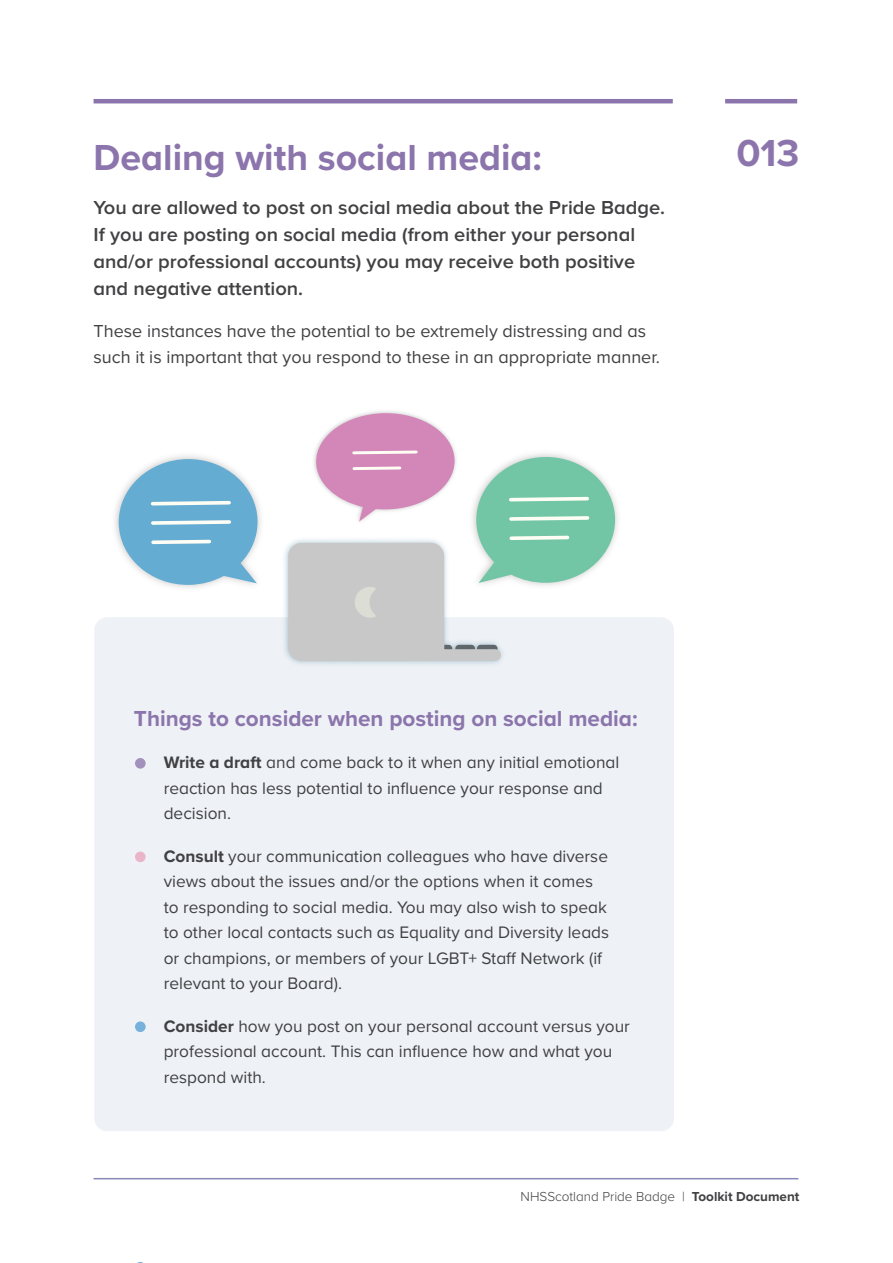
<style>
.page{position:relative;width:893px;height:1263px;background:#fff}
.page>*{position:absolute;margin:0;border:0;box-sizing:border-box;transform-origin:0 0}
.t1{font:700 39px "Proxima Nova";color:#8b75ac}
.SUBHEAD{font:700 37.5px "Proxima Nova";color:#8b75ac}
.SUB_SUBHEAD{font:700 22.5px "Proxima Nova";color:#8b75ac}
.INTRO{font:600 19.5px/27px "Proxima Nova";color:#414042}
.NEW_BODY{font:18px/25.5px "Proxima Nova";color:#414042}
.NEW_BODY-2{font:17.25px/25.5px "Proxima Nova";color:#414042}
.t2{font:300 13.5px "Proxima Nova";color:#414042}
.s1{font-weight:700}
</style>
<div class="page">
<hr style="left:94px;top:1178px;width:704px;height:1px;background:#8889ba">
<hr style="left:94px;top:99px;width:579px;height:4px;background:#8b75ac">
<hr style="left:725px;top:99px;width:72px;height:4px;background:#8b75ac">
<div style="left:94px;top:617px;width:580px;height:514px;background:#eef2f6;border-radius:13px"></div>
<img style="left:284px;top:539px;width:219px;height:125px">
<div style="left:477px;top:645px;width:21px;height:11px;background:#60676b;border-radius:4px"></div>
<div style="left:455px;top:645px;width:20px;height:11px;background:#60676b;border-radius:4px"></div>
<div style="left:433px;top:645px;width:19px;height:11px;background:#60676b;border-radius:4px"></div>
<div style="left:288px;top:543px;width:156px;height:118px;background:#c8c8c8;border-radius:13px"></div>
<div style="left:422px;top:649px;width:79px;height:12px;background:#c8c8c8;border-radius:6px"></div>
<svg style="left:355px;top:587px;width:21px;height:31px"></svg>
<img style="left:314px;top:411px;width:142px;height:62px">
<img style="left:464px;top:453px;width:154px;height:142px">
<svg style="left:118px;top:459px;width:140px;height:126px"></svg>
<svg style="left:476px;top:456px;width:139px;height:127px"></svg>
<svg style="left:316px;top:413px;width:139px;height:109px"></svg>
<div style="left:135px;top:758px;width:11px;height:11px;background:#a291bd;border-radius:50%"></div>
<div style="left:135px;top:851px;width:11px;height:11px;background:#eab4c9;border-radius:50%"></div>
<div style="left:135px;top:1021px;width:11px;height:11px;background:#76b0db;border-radius:50%"></div>
<p class="SUBHEAD" style="left:94px;top:129px;width:450px">Dealing with social media:</p>
<p class="INTRO" style="left:94px;top:194px;width:573px">You are allowed to post on social media about the Pride Badge.<br>If you are posting on social media (from either your personal and/or professional accounts) you may receive both positive and negative attention.</p>
<p class="NEW_BODY" style="left:94px;top:318px;width:568px">These instances have the potential to be extremely distressing and as such it is important that you respond to these in an appropriate manner.</p>
<h1 class="t1" style="left:736px;top:124px;width:65px">013</h1>
<p class="SUB_SUBHEAD" style="left:134px;top:701px;width:505px">Things to consider when posting on social media:</p>
<p class="NEW_BODY-2" style="left:164px;top:749px;width:457px"><span class="s1">Write a draft</span> and come back to it when any initial emotional reaction has less potential to influence your response and decision.</p>
<p class="NEW_BODY-2" style="left:164px;top:842px;width:447px"><span class="s1">Consult</span> your communication colleagues who have diverse views about the issues and/or the options when it comes to responding to social media. You may also wish to speak to other local contacts such as Equality and Diversity leads or champions, or members of your LGBT+ Staff Network (if relevant to your Board).</p>
<p class="NEW_BODY-2" style="left:164px;top:1012px;width:468px"><span class="s1">Consider</span> how you post on your personal account versus your professional account. This can influence how and what you respond with.</p>
<p class="t2" style="left:521px;top:1187px;width:280px">NHSScotland Pride Badge | <span class="s1">Toolkit Document</span></p>
</div>
